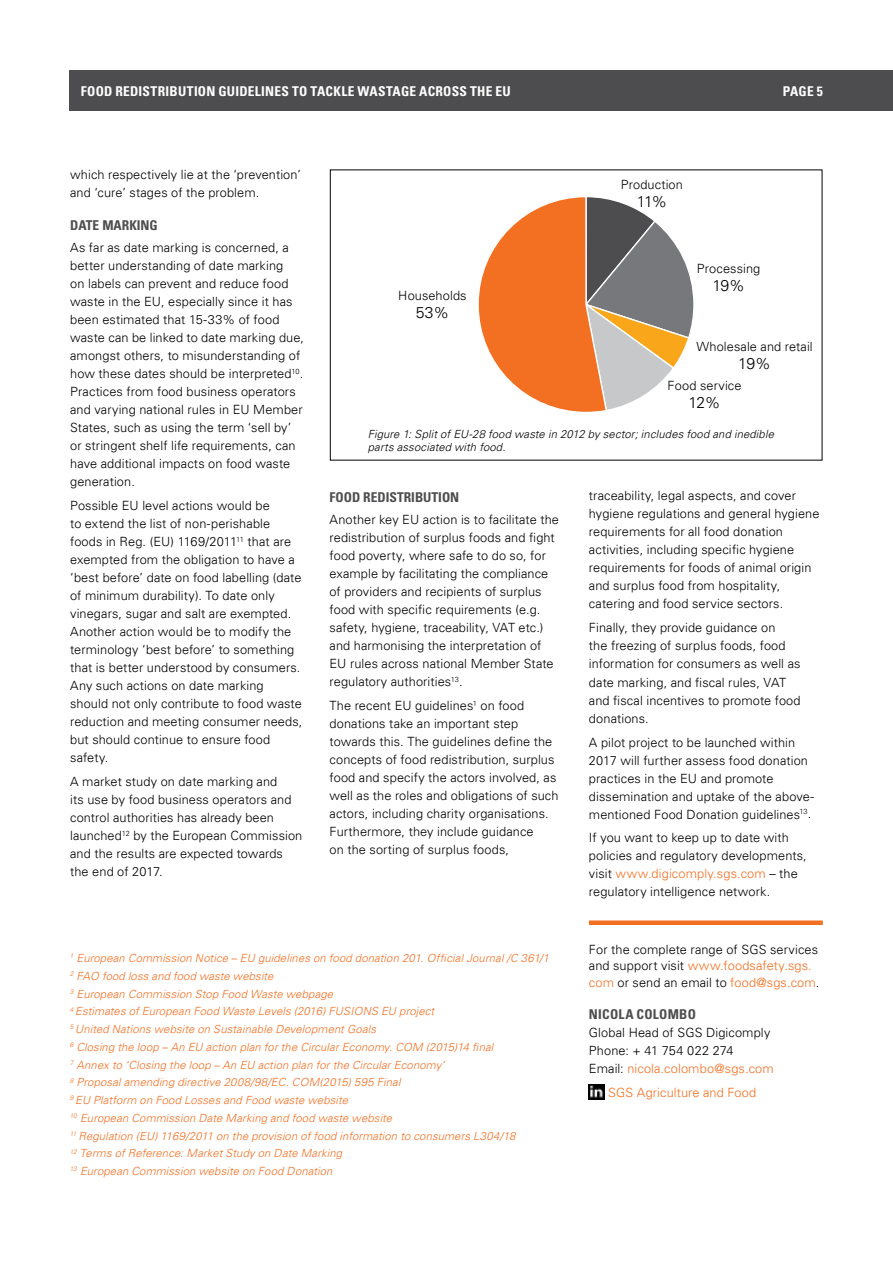
<style>
.page{position:relative;width:893px;height:1263px;background:#fff}
.page>*{position:absolute;margin:0;border:0;box-sizing:border-box;transform-origin:0 0}
.t1{font:300 15.75px "Univers LT";letter-spacing:-.04em;color:#000}
.t2{font:700 condensed 13.5px "Univers LT";letter-spacing:.02em;color:#fff}
.t3{font:700 condensed 13.5px "Univers LT";color:#4d4d4f}
.t4{font:700 condensed 13.5px "Univers LT";letter-spacing:.02em;color:#4d4d4f}
.t5{font:700 condensed 13.5px "Univers LT";color:#fff}
.t6{font:300 12.75px/18px "Univers LT";letter-spacing:.01em;color:#000}
.t7{font:300 12.75px "Univers LT";letter-spacing:.01em;color:#f36f21}
.t8{font:italic 300 11.25px/17.7px "Univers LT";letter-spacing:.015em;color:#f36f21}
.t9{font:italic 300 11.25px/13.5px "Univers LT";letter-spacing:.015em;color:#000}
.s1{color:#f36f21}
</style>
<div class="page">
<div style="left:70px;top:70px;width:823px;height:41px;background:#4d4d4f"></div>
<div style="left:589px;top:920px;width:234px;height:5px;background:#f36f21"></div>
<img style="left:589px;top:1084px;width:16px;height:15px">
<svg style="left:478px;top:197px;width:216px;height:215px"></svg>
<p class="t2" style="left:81px;top:83px;width:431px">FOOD REDISTRIBUTION GUIDELINES TO TACKLE WASTAGE ACROSS THE EU</p>
<p class="t5" style="left:783px;top:83px;width:42px">PAGE 5</p>
<p class="t6" style="left:70px;top:166px;width:232px">which respectively lie at the ‘prevention’ and ‘cure’ stages of the problem.</p>
<p class="t3" style="left:70px;top:216px;width:89px">DATE MARKING</p>
<p class="t6" style="left:70px;top:238px;width:235px">As far as date marking is concerned, a better understanding of date marking<br>on labels can prevent and reduce food waste in the EU, especially since it has been estimated that 15-33% of food waste can be linked to date marking due, amongst others, to misunderstanding of how these dates should be interpreted<sup>10</sup>.<br>Practices from food business operators and varying national rules in EU Member States, such as using the term ‘sell by’ or stringent shelf life requirements, can have additional impacts on food waste generation.</p>
<p class="t6" style="left:70px;top:496px;width:234px">Possible EU level actions would be<br>to extend the list of non-perishable foods in Reg. (EU) 1169/2011<sup>11</sup> that are exempted from the obligation to have a ‘best before’ date on food labelling (date of minimum durability). To date only vinegars, sugar and salt are exempted.<br>Another action would be to modify the terminology ‘best before’ to something that is better understood by consumers.<br>Any such actions on date marking should not only contribute to food waste reduction and meeting consumer needs, but should continue to ensure food safety.</p>
<p class="t6" style="left:70px;top:772px;width:234px">A market study on date marking and<br>its use by food business operators and control authorities has already been launched<sup>12</sup> by the European Commission and the results are expected towards the end of 2017.</p>
<p class="t6" style="left:398px;top:287px;width:70px">Households</p>
<p class="t1" style="left:416px;top:303px;width:35px">53%</p>
<p class="t6" style="left:621px;top:176px;width:64px">Production</p>
<p class="t1" style="left:637px;top:192px;width:32px">11%</p>
<p class="t6" style="left:697px;top:259px;width:65px">Processing</p>
<p class="t1" style="left:712px;top:276px;width:34px">19%</p>
<p class="t6" style="left:696px;top:337px;width:118px">Wholesale and retail</p>
<p class="t1" style="left:738px;top:354px;width:34px">19%</p>
<p class="t6" style="left:668px;top:377px;width:75px">Food service</p>
<p class="t1" style="left:689px;top:393px;width:34px">12%</p>
<p class="t9" style="left:368px;top:427px;width:408px">Figure 1: Split of EU-28 food waste in 2012 by sector; includes food and inedible parts associated with food.</p>
<p class="t3" style="left:330px;top:489px;width:131px">FOOD REDISTRIBUTION</p>
<p class="t6" style="left:330px;top:511px;width:231px">Another key EU action is to facilitate the redistribution of surplus foods and fight food poverty, where safe to do so, for example by facilitating the compliance of providers and recipients of surplus food with specific requirements (e.g. safety, hygiene, traceability, VAT etc.) and harmonising the interpretation of EU rules across national Member State regulatory authorities<sup>13</sup>.</p>
<p class="t6" style="left:330px;top:697px;width:230px">The recent EU guidelines<sup>1</sup> on food donations take an important step towards this. The guidelines define the concepts of food redistribution, surplus food and specify the actors involved, as well as the roles and obligations of such actors, including charity organisations.<br>Furthermore, they include guidance<br>on the sorting of surplus foods,</p>
<p class="t6" style="left:589px;top:487px;width:232px">traceability, legal aspects, and cover hygiene regulations and general hygiene requirements for all food donation activities, including specific hygiene requirements for foods of animal origin and surplus food from hospitality, catering and food service sectors.</p>
<p class="t6" style="left:589px;top:619px;width:213px">Finally, they provide guidance on<br>the freezing of surplus foods, food information for consumers as well as date marking, and fiscal rules, VAT and fiscal incentives to promote food donations.</p>
<p class="t6" style="left:589px;top:733px;width:227px">A pilot project to be launched within 2017 will further assess food donation practices in the EU and promote dissemination and uptake of the above&shy;mentioned Food Donation guidelines<sup>13</sup>.</p>
<p class="t6" style="left:589px;top:829px;width:219px">If you want to keep up to date with policies and regulatory developments, visit <span class="s1">www.digicomply.sgs.com</span> – the regulatory intelligence network.</p>
<p class="t8" style="left:70px;top:949px;width:481px"><sup>1</sup> European Commission Notice – EU guidelines on food donation 201. Official Journal /C 361/1<br><sup>2</sup> FAO food loss and food waste website<br><sup>3</sup> European Commission Stop Food Waste webpage<br><sup>4</sup> Estimates of European Food Waste Levels (2016) FUSIONS EU project<br><sup>5</sup> United Nations website on Sustainable Development Goals<br><sup>6</sup> Closing the loop – An EU action plan for the Circular Economy. COM (2015)14 final<br><sup>7</sup> Annex to ‘Closing the loop – An EU action plan for the Circular Economy’<br><sup>8</sup> Proposal amending directive 2008/98/EC. COM(2015) 595 Final<br><sup>9</sup> EU Platform on Food Losses and Food waste website<br><sup>10</sup> European Commission Date Marking and food waste website<br><sup>11</sup> Regulation (EU) 1169/2011 on the provision of food information to consumers L304/18<br><sup>12</sup> Terms of Reference: Market Study on Date Marking<br><sup>13</sup> European Commission website on Food Donation</p>
<p class="t6" style="left:589px;top:941px;width:232px;line-height:16.5px">For the complete range of SGS services and support visit <span class="s1">www.foodsafety.sgs. com</span> or send an email to <span class="s1">food@sgs.com</span>.</p>
<p class="t4" style="left:589px;top:1006px;width:109px">NICOLA COLOMBO</p>
<p class="t6" style="left:589px;top:1024px;width:186px">Global Head of SGS Digicomply<br>Phone: + 41 754 022 274<br>Email: <span class="s1">nicola.colombo@sgs.com</span></p>
<p class="t7" style="left:608px;top:1085px;width:150px">SGS Agriculture and Food</p>
</div>
